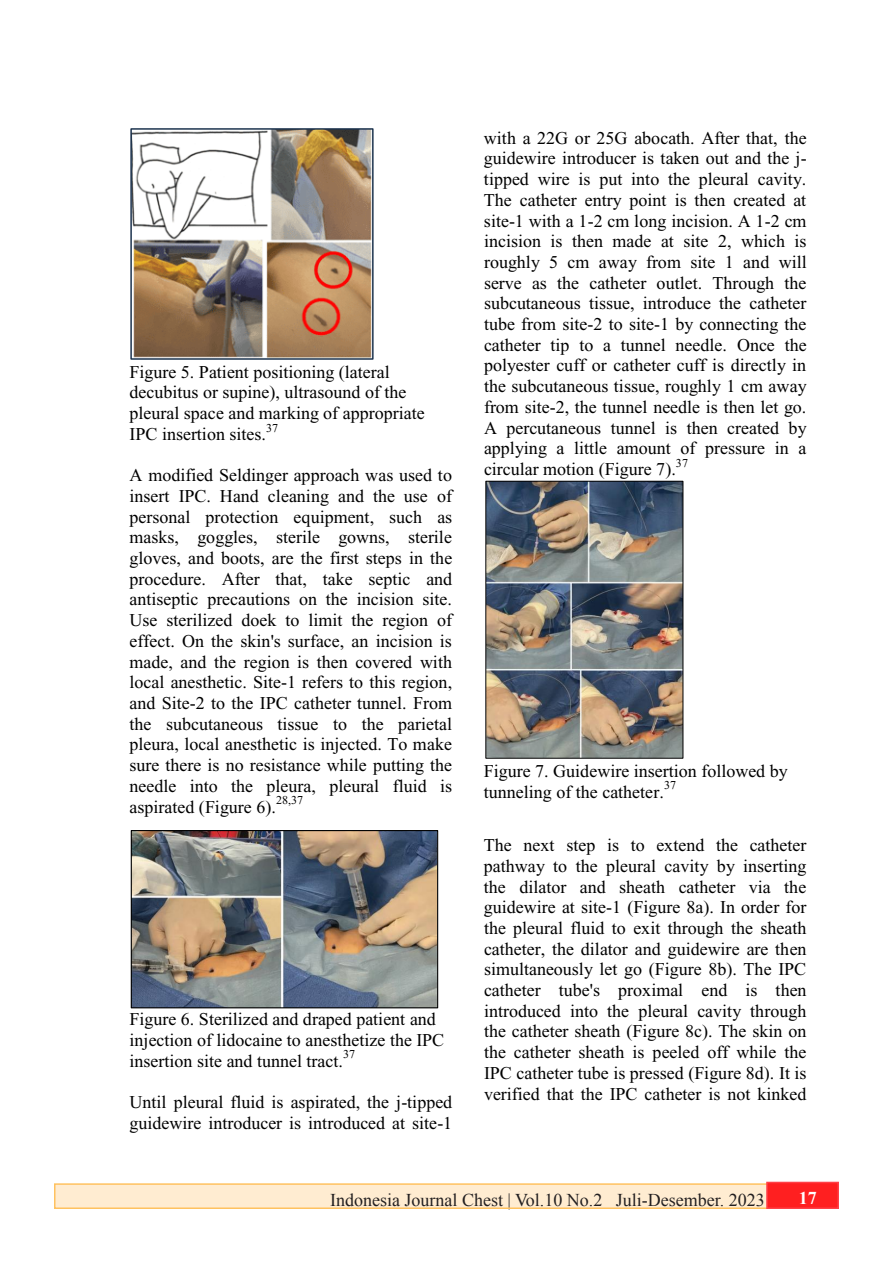
<style>
.page{position:relative;width:893px;height:1263px;background:#fff}
.page>*{position:absolute;margin:0;border:0;box-sizing:border-box;transform-origin:0 0}
.t1{font:18px/20.7px "Times New Roman";color:#000}
.t2{font:18px "Times New Roman";color:#231f20}
.t3{font:700 18px "Times New Roman";color:#fff}
.t4{font:12px "Times New Roman";letter-spacing:.005em;color:#000}
</style>
<div class="page">
<div style="left:55px;top:1184px;width:783px;height:24px;background:#ffecd1"></div>
<div style="left:54px;top:1183px;width:785px;height:26px;border:2px solid #ffc260"></div>
<div style="left:766px;top:1182px;width:73px;height:27px;background:#ff1f20;border:2px solid #ff4047"></div>
<img style="left:133px;top:131px;width:238px;height:226px">
<div style="left:130px;top:128px;width:244px;height:232px;border:2px solid #1c334e"></div>
<img style="left:133px;top:832px;width:303px;height:174px">
<div style="left:131px;top:830px;width:307px;height:178px;border:1px solid #000"></div>
<img style="left:487px;top:483px;width:194px;height:274px">
<div style="left:485px;top:481px;width:198px;height:278px;border:1px solid #000"></div>
<p class="t1" style="left:130px;top:362px;width:297px">Figure 5. Patient positioning (lateral decubitus or supine), ultrasound of the pleural space and marking of appropriate IPC insertion sites.</p>
<p class="t4" style="left:266px;top:421px;width:14px">37</p>
<p class="t1" style="left:130px;top:465px;width:324px;text-align:justify">A modified Seldinger approach was used to insert IPC. Hand cleaning and the use of personal protection equipment, such as masks, goggles, sterile gowns, sterile gloves, and boots, are the first steps in the procedure. After that, take septic and antiseptic precautions on the incision site.<br>Use sterilized doek to limit the region of effect. On the skin's surface, an incision is made, and the region is then covered with local anesthetic. Site-1 refers to this region, and Site-2 to the IPC catheter tunnel. From the subcutaneous tissue to the parietal pleura, local anesthetic is injected. To make sure there is no resistance while putting the needle into the pleura, pleural fluid is aspirated (Figure 6).</p>
<p class="t4" style="left:276px;top:794px;width:29px">28,37</p>
<p class="t1" style="left:130px;top:1009px;width:316px">Figure 6. Sterilized and draped patient and injection of lidocaine to anesthetize the IPC insertion site and tunnel tract.</p>
<p class="t4" style="left:343px;top:1048px;width:14px">37</p>
<p class="t1" style="left:130px;top:1092px;width:324px">Until pleural fluid is aspirated, the j-tipped guidewire introducer is introduced at site-1</p>
<p class="t1" style="left:484px;top:128px;width:324px;text-align:justify">with a 22G or 25G abocath. After that, the guidewire introducer is taken out and the j&shy;tipped wire is put into the pleural cavity.<br>The catheter entry point is then created at site-1 with a 1-2 cm long incision. A 1-2 cm incision is then made at site 2, which is roughly 5 cm away from site 1 and will serve as the catheter outlet. Through the subcutaneous tissue, introduce the catheter tube from site-2 to site-1 by connecting the catheter tip to a tunnel needle. Once the polyester cuff or catheter cuff is directly in the subcutaneous tissue, roughly 1 cm away from site-2, the tunnel needle is then let go.<br>A percutaneous tunnel is then created by applying a little amount of pressure in a circular motion (Figure 7).</p>
<p class="t4" style="left:676px;top:456px;width:14px">37</p>
<p class="t1" style="left:484px;top:761px;width:305px">Figure 7. Guidewire insertion followed by tunneling of the catheter.</p>
<p class="t4" style="left:664px;top:779px;width:14px">37</p>
<p class="t1" style="left:484px;top:835px;width:324px;text-align:justify">The next step is to extend the catheter pathway to the pleural cavity by inserting the dilator and sheath catheter via the guidewire at site-1 (Figure 8a). In order for the pleural fluid to exit through the sheath catheter, the dilator and guidewire are then simultaneously let go (Figure 8b). The IPC catheter tube's proximal end is then introduced into the pleural cavity through the catheter sheath (Figure 8c). The skin on the catheter sheath is peeled off while the IPC catheter tube is pressed (Figure 8d). It is verified that the IPC catheter is not kinked</p>
<p class="t2" style="left:330px;top:1187px;width:436px">Indonesia Journal Chest | Vol.10 No.2 Juli-Desember. 2023</p>
<p class="t3" style="left:799px;top:1185px;width:19px">17</p>
<p class="t3" style="left:789px;top:1186px;width:19px">17</p>
</div>
